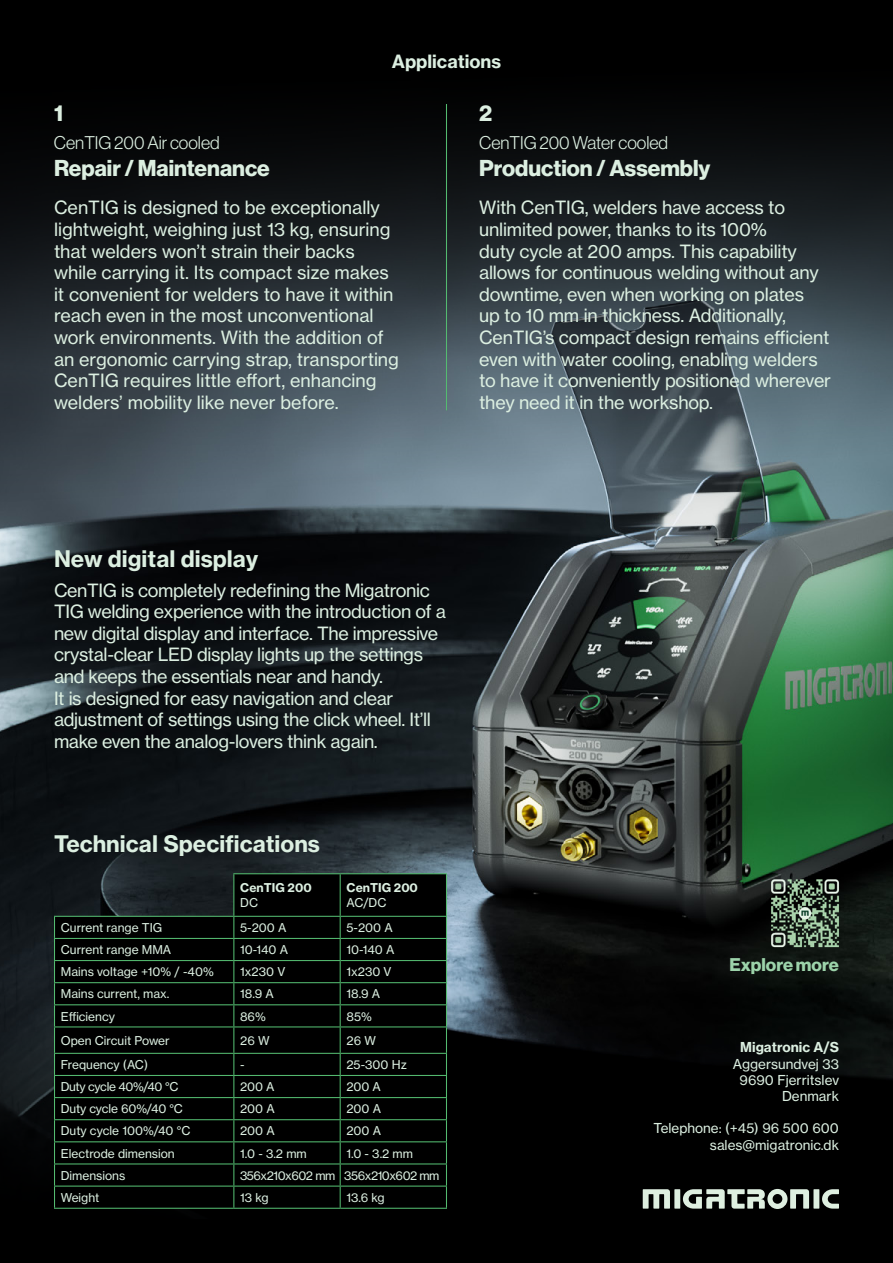
<style>
.page{position:relative;width:893px;height:1263px;background:#fff}
.page>*{position:absolute;margin:0;border:0;box-sizing:border-box;transform-origin:0 0}
.t1{font:22.5px "N Haas Grotesk TX Pro 75 Bd";color:#dcefe1}
.t2{font:22.5px "N Haas Grotesk DS Pro 75 Bd";color:#dcefe1}
.t3{font:18px/21.6px "N Haas Grotesk TX Pro 55 Rg";letter-spacing:-.01em;color:#dcefe1}
.t4{font:18px "N Haas Grotesk DS Pro 45 Lt";color:#dcefe1}
.t5{font:18px "N Haas Grotesk TX Pro 75 Bd";color:#dcefe1}
.t6{font:18px "N Haas Grotesk DS Pro 75 Bd";color:#9cd3aa}
.t7{font:13.5px/16.2px "N Haas Grotesk TX Pro 55 Rg";color:#dcefe1;text-align:right}
.t8{font:13.5px "N Haas Grotesk TX Pro 75 Bd";color:#dcefe1}
.t9{font:12px "N Haas Grotesk TX Pro 55 Rg";color:#dcefe1}
.t10{font:12px "N Haas Grotesk TX Pro 55 Rg";letter-spacing:-.04em;color:#dcefe1}
.t11{font:12px "N Haas Grotesk TX Pro 75 Bd";color:#dcefe1}
.t12{font:12px "N Haas Grotesk TX Pro 55 Rg";letter-spacing:-.03em;color:#dcefe1}
</style>
<div class="page">
<img style="left:0;top:0;width:893px;height:949px">
<svg style="left:0;top:949px;width:893px;height:314px;background:#060708"></svg>
<hr style="left:446px;top:104px;width:1px;height:306px;background:#54bb70">
<div style="left:674px;top:1189px;width:6px;height:19px;background:#deefe0"></div>
<div style="left:813px;top:1189px;width:6px;height:19px;background:#deefe0"></div>
<svg style="left:822px;top:1189px;width:17px;height:19px"></svg>
<svg style="left:643px;top:1189px;width:27px;height:19px"></svg>
<svg style="left:683px;top:1189px;width:126px;height:20px;background:#828c83"></svg>
<img style="left:765px;top:874px;width:79px;height:78px">
<svg style="left:55px;top:874px;width:391px;height:334px;background:#020403"></svg>
<hr style="left:233px;top:873px;width:107px;height:1px;background:#54bb70">
<hr style="left:233px;top:874px;width:1px;height:42px;background:#54bb70">
<hr style="left:340px;top:873px;width:107px;height:1px;background:#54bb70">
<hr style="left:340px;top:874px;width:1px;height:42px;background:#54bb70">
<hr style="left:446px;top:874px;width:1px;height:42px;background:#54bb70">
<hr style="left:54px;top:916px;width:180px;height:1px;background:#54bb70">
<hr style="left:234px;top:916px;width:106px;height:1px;background:#54bb70">
<hr style="left:340px;top:916px;width:107px;height:1px;background:#54bb70">
<hr style="left:54px;top:938px;width:180px;height:1px;background:#54bb70">
<hr style="left:234px;top:938px;width:106px;height:1px;background:#54bb70">
<hr style="left:340px;top:938px;width:107px;height:1px;background:#54bb70">
<hr style="left:54px;top:960px;width:180px;height:1px;background:#54bb70">
<hr style="left:234px;top:960px;width:106px;height:1px;background:#54bb70">
<hr style="left:340px;top:960px;width:107px;height:1px;background:#54bb70">
<hr style="left:54px;top:982px;width:180px;height:1px;background:#54bb70">
<hr style="left:234px;top:982px;width:106px;height:1px;background:#54bb70">
<hr style="left:340px;top:982px;width:107px;height:1px;background:#54bb70">
<hr style="left:54px;top:1004px;width:180px;height:1px;background:#54bb70">
<hr style="left:234px;top:1004px;width:106px;height:1px;background:#54bb70">
<hr style="left:340px;top:1004px;width:107px;height:1px;background:#54bb70">
<hr style="left:54px;top:1026px;width:180px;height:1px;background:#54bb70">
<hr style="left:234px;top:1026px;width:106px;height:1px;background:#54bb70">
<hr style="left:340px;top:1026px;width:107px;height:1px;background:#54bb70">
<hr style="left:54px;top:1053px;width:180px;height:1px;background:#54bb70">
<hr style="left:234px;top:1053px;width:106px;height:1px;background:#54bb70">
<hr style="left:340px;top:1053px;width:107px;height:1px;background:#54bb70">
<hr style="left:54px;top:1075px;width:180px;height:1px;background:#54bb70">
<hr style="left:234px;top:1075px;width:106px;height:1px;background:#54bb70">
<hr style="left:340px;top:1075px;width:107px;height:1px;background:#54bb70">
<hr style="left:54px;top:1097px;width:180px;height:1px;background:#54bb70">
<hr style="left:234px;top:1097px;width:106px;height:1px;background:#54bb70">
<hr style="left:340px;top:1097px;width:107px;height:1px;background:#54bb70">
<hr style="left:54px;top:1119px;width:180px;height:1px;background:#54bb70">
<hr style="left:234px;top:1119px;width:106px;height:1px;background:#54bb70">
<hr style="left:340px;top:1119px;width:107px;height:1px;background:#54bb70">
<hr style="left:54px;top:1141px;width:180px;height:1px;background:#54bb70">
<hr style="left:234px;top:1141px;width:106px;height:1px;background:#54bb70">
<hr style="left:340px;top:1141px;width:107px;height:1px;background:#54bb70">
<hr style="left:54px;top:1163px;width:180px;height:1px;background:#54bb70">
<hr style="left:234px;top:1163px;width:106px;height:1px;background:#54bb70">
<hr style="left:340px;top:1163px;width:107px;height:1px;background:#54bb70">
<hr style="left:54px;top:1185px;width:180px;height:1px;background:#54bb70">
<svg style="left:54px;top:917px;width:1px;height:291px"></svg>
<hr style="left:234px;top:1185px;width:106px;height:1px;background:#54bb70">
<svg style="left:233px;top:917px;width:1px;height:291px"></svg>
<hr style="left:340px;top:1185px;width:107px;height:1px;background:#54bb70">
<svg style="left:340px;top:917px;width:1px;height:291px"></svg>
<svg style="left:446px;top:917px;width:1px;height:291px"></svg>
<hr style="left:54px;top:1208px;width:180px;height:1px;background:#54bb70">
<hr style="left:234px;top:1208px;width:106px;height:1px;background:#54bb70">
<hr style="left:340px;top:1208px;width:107px;height:1px;background:#54bb70">
<p class="t5" style="left:392px;top:50px;width:111px">Applications</p>
<p class="t2" style="left:54px;top:100px;width:11px">1</p>
<p class="t2" style="left:479px;top:100px;width:15px">2</p>
<p class="t4" style="left:54px;top:132px;width:167px">CenTIG 200 Air cooled</p>
<p class="t2" style="left:54px;top:155px;width:217px">Repair / Maintenance</p>
<p class="t3" style="left:54px;top:197px;width:346px">CenTIG is designed to be exceptionally lightweight, weighing just 13 kg, ensuring that welders won’t strain their backs while carrying it. Its compact size makes it convenient for welders to have it within reach even in the most unconventional work environments. With the addition of an ergonomic carrying strap, transporting CenTIG requires little effort, enhancing welders’ mobility like never before.</p>
<p class="t4" style="left:479px;top:132px;width:191px">CenTIG 200 Water cooled</p>
<p class="t2" style="left:479px;top:155px;width:233px">Production / Assembly</p>
<p class="t3" style="left:479px;top:197px;width:353px">With CenTIG, welders have access to unlimited power, thanks to its 100%<br>duty cycle at 200 amps. This capability allows for continuous welding without any downtime, even when working on plates<br>up to 10 mm in thickness. Additionally, CenTIG’s compact design remains efficient even with water cooling, enabling welders to have it conveniently positioned wherever they need it in the workshop.</p>
<p class="t1" style="left:54px;top:544px;width:206px">New digital display</p>
<p class="t3" style="left:54px;top:579px;width:393px">CenTIG is completely redefining the Migatronic TIG welding experience with the introduction of a new digital display and interface. The impressive crystal-clear LED display lights up the settings and keeps the essentials near and handy.<br>It is designed for easy navigation and clear adjustment of settings using the click wheel. It’ll make even the analog-lovers think again.</p>
<p class="t1" style="left:54px;top:829px;width:268px">Technical Specifications</p>
<p class="t11" style="left:240px;top:880px;width:73px">CenTIG 200</p>
<p class="t9" style="left:240px;top:895px;width:19px">DC</p>
<p class="t11" style="left:347px;top:880px;width:73px">CenTIG 200</p>
<p class="t9" style="left:347px;top:895px;width:41px">AC/DC</p>
<p class="t9" style="left:61px;top:920px;width:103px">Current range TIG</p>
<p class="t9" style="left:240px;top:920px;width:48px">5-200 A</p>
<p class="t9" style="left:347px;top:920px;width:48px">5-200 A</p>
<p class="t9" style="left:61px;top:942px;width:112px">Current range MMA</p>
<p class="t9" style="left:240px;top:942px;width:49px">10-140 A</p>
<p class="t9" style="left:347px;top:942px;width:49px">10-140 A</p>
<p class="t9" style="left:61px;top:964px;width:154px">Mains voltage +10% / -40%</p>
<p class="t9" style="left:240px;top:964px;width:47px">1x230 V</p>
<p class="t9" style="left:346px;top:964px;width:47px">1x230 V</p>
<p class="t9" style="left:61px;top:987px;width:110px">Mains current, max.</p>
<p class="t9" style="left:240px;top:987px;width:35px">18.9 A</p>
<p class="t9" style="left:346px;top:987px;width:35px">18.9 A</p>
<p class="t9" style="left:61px;top:1009px;width:56px">Efficiency</p>
<p class="t9" style="left:240px;top:1009px;width:27px">86%</p>
<p class="t9" style="left:346px;top:1009px;width:27px">85%</p>
<p class="t9" style="left:61px;top:1033px;width:110px">Open Circuit Power</p>
<p class="t9" style="left:240px;top:1033px;width:31px">26 W</p>
<p class="t9" style="left:346px;top:1033px;width:31px">26 W</p>
<p class="t9" style="left:61px;top:1057px;width:89px">Frequency (AC)</p>
<p class="t9" style="left:240px;top:1057px;width:6px">-</p>
<p class="t9" style="left:346px;top:1057px;width:62px">25-300 Hz</p>
<p class="t12" style="left:61px;top:1079px;width:119px">Duty cycle 40%/40 °C</p>
<p class="t9" style="left:240px;top:1079px;width:36px">200 A</p>
<p class="t9" style="left:346px;top:1079px;width:36px">200 A</p>
<p class="t9" style="left:61px;top:1101px;width:124px">Duty cycle 60%/40 °C</p>
<p class="t9" style="left:240px;top:1101px;width:36px">200 A</p>
<p class="t9" style="left:346px;top:1101px;width:36px">200 A</p>
<p class="t9" style="left:61px;top:1124px;width:131px">Duty cycle 100%/40 °C</p>
<p class="t9" style="left:240px;top:1124px;width:36px">200 A</p>
<p class="t9" style="left:346px;top:1124px;width:36px">200 A</p>
<p class="t9" style="left:61px;top:1146px;width:115px">Electrode dimension</p>
<p class="t9" style="left:240px;top:1146px;width:68px">1.0 - 3.2 mm</p>
<p class="t9" style="left:346px;top:1146px;width:68px">1.0 - 3.2 mm</p>
<p class="t9" style="left:61px;top:1168px;width:66px">Dimensions</p>
<p class="t10" style="left:240px;top:1168px;width:201px">356x210x602 mm 356x210x602 mm</p>
<p class="t9" style="left:61px;top:1190px;width:40px">Weight</p>
<p class="t9" style="left:240px;top:1190px;width:30px">13 kg</p>
<p class="t9" style="left:346px;top:1190px;width:40px">13.6 kg</p>
<p class="t6" style="left:730px;top:954px;width:111px">Explore more</p>
<p class="t8" style="left:740px;top:1039px;width:100px">Migatronic A/S</p>
<p class="t7" style="left:733px;top:1055px;width:108px">Aggersundvej 33<br>9690 Fjerritslev<br>Denmark</p>
<p class="t7" style="left:653px;top:1120px;width:187px">Telephone: (+45) 96 500 600 sales@migatronic.dk</p>
</div>
